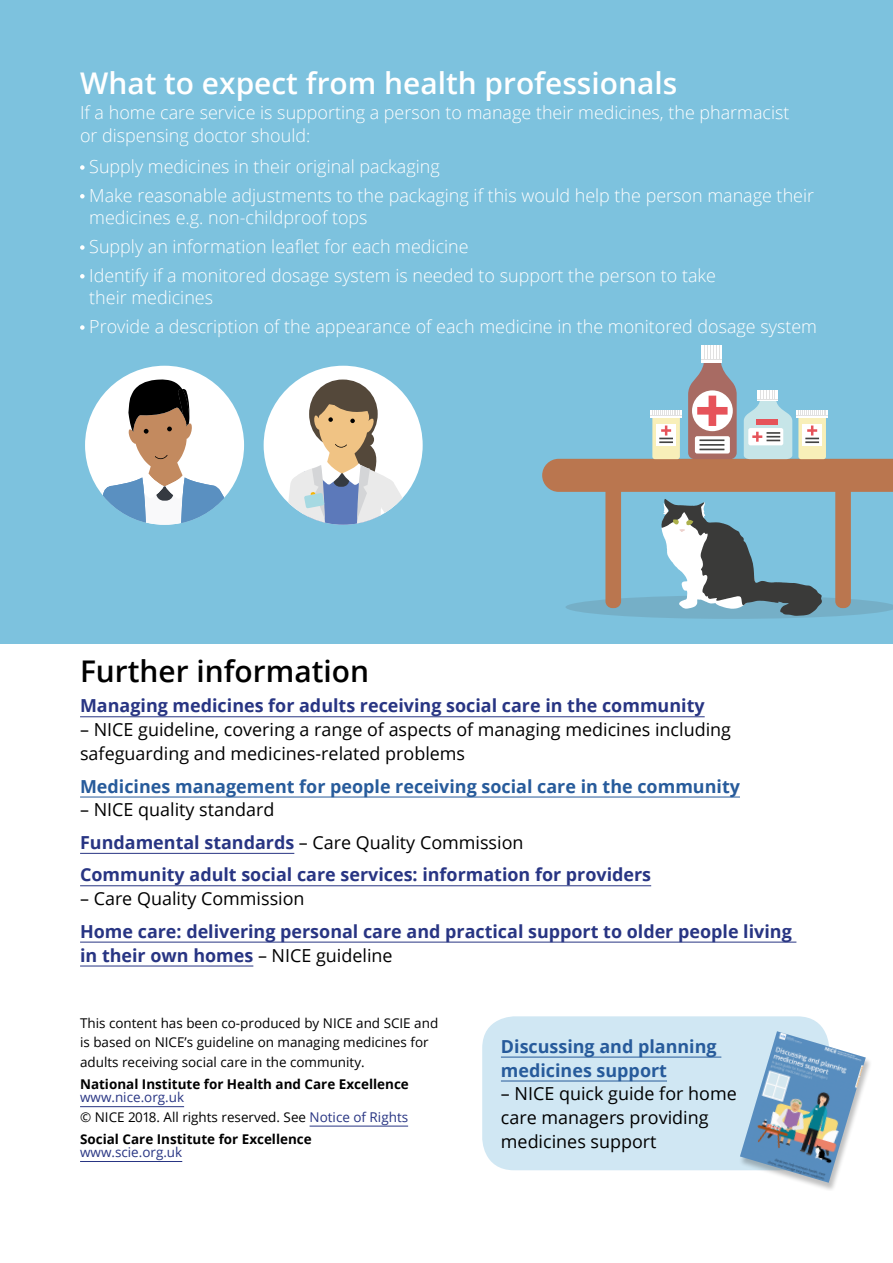
<style>
.page{position:relative;width:893px;height:1263px;background:#fff}
.page>*{position:absolute;margin:0;border:0;box-sizing:border-box;transform-origin:0 0}
.t1{font:600 29.85px "Open Sans";color:#fff}
.t2{font:600 29.85px "Open Sans";color:#000}
.t3{font:300 18px/28.8px "Open Sans";color:#fff}
.t4{font:700 18px/32.4px "Open Sans";color:#283583}
.t5{font:18px/23.9px "Open Sans";color:#000}
.t6{font:700 18px/23.9px "Open Sans";color:#275b9b}
.t7{font:13.5px/19.4px "Open Sans";color:#000}
.t8{font:700 13.5px "Open Sans";color:#000}
.t9{font:13.5px "Open Sans";color:#283583}
.s1{font-weight:400;color:#000}
.s2{color:#283583}
</style>
<div class="page">
<div style="left:482px;top:1016px;width:347px;height:154px;background:#d0e7f3;border-radius:32px"></div>
<div style="left:0;top:0;width:893px;height:643px;background:#7dc2de"></div>
<hr style="left:80px;top:1106px;width:104px;height:1px;background:#283583">
<hr style="left:310px;top:1126px;width:98px;height:1px;background:#283583">
<hr style="left:80px;top:1161px;width:102px;height:1px;background:#283583">
<hr style="left:80px;top:716px;width:625px;height:1px;background:#283583">
<hr style="left:80px;top:796px;width:660px;height:1px;background:#275b9b">
<hr style="left:80px;top:853px;width:214px;height:1px;background:#283583">
<hr style="left:80px;top:885px;width:571px;height:1px;background:#283583">
<hr style="left:80px;top:942px;width:716px;height:1px;background:#283583">
<hr style="left:80px;top:965px;width:173px;height:1px;background:#283583">
<svg style="left:80px;top:165px;width:5px;height:5px"></svg>
<svg style="left:80px;top:194px;width:5px;height:5px"></svg>
<svg style="left:80px;top:245px;width:5px;height:5px"></svg>
<svg style="left:80px;top:274px;width:5px;height:5px"></svg>
<svg style="left:80px;top:325px;width:5px;height:5px"></svg>
<svg style="left:566px;top:499px;width:327px;height:120px"></svg>
<div style="left:264px;top:366px;width:159px;height:159px;background:#fff;border-radius:50%"></div>
<div style="left:309px;top:379px;width:69px;height:70px;background:#54483a;border-radius:50%"></div>
<svg style="left:283px;top:391px;width:140px;height:134px"></svg>
<div style="left:85px;top:366px;width:159px;height:159px;background:#fff;border-radius:50%"></div>
<svg style="left:102px;top:379px;width:126px;height:146px"></svg>
<div style="left:738px;top:1031px;width:134px;height:160px;background:#000;opacity:.25"></div>
<img style="left:740px;top:1031px;width:126px;height:152px">
<div style="left:605px;top:473px;width:16px;height:135px;background:#ba764f;border-radius:7px"></div>
<div style="left:835px;top:473px;width:16px;height:135px;background:#ba764f;border-radius:7px"></div>
<svg style="left:542px;top:345px;width:351px;height:147px"></svg>
<div style="left:756px;top:420px;width:22px;height:5px;background:#e6535a"></div>
<hr style="left:501px;top:1057px;width:220px;height:1px;background:#275b9b">
<hr style="left:501px;top:1080px;width:166px;height:1px;background:#275b9b">
<h1 class="t1" style="left:80px;top:62px;width:599px">What to expect from health professionals</h1>
<p class="t3" style="left:80px;top:101px;width:711px;line-height:22.4px">If a home care service is supporting a person to manage their medicines, the pharmacist or dispensing doctor should:</p>
<p class="t3" style="left:89px;top:151px;width:726px">Supply medicines in their original packaging<br>Make reasonable adjustments to the packaging if this would help the person manage their</p>
<p class="t3" style="left:89px;top:202px;width:628px">medicines e.g. non-childproof tops<br>Supply an information leaflet for each medicine<br>Identify if a monitored dosage system is needed to support the person to take</p>
<p class="t3" style="left:89px;top:283px;width:729px">their medicines<br>Provide a description of the appearance of each medicine in the monitored dosage system</p>
<h1 class="t2" style="left:80px;top:651px;width:290px">Further information</h1>
<p class="t4" style="left:80px;top:689px;width:626px">Managing medicines for adults receiving social care in the community</p>
<p class="t5" style="left:80px;top:717px;width:652px">– NICE guideline, covering a range of aspects of managing medicines including safeguarding and medicines-related problems</p>
<p class="t6" style="left:80px;top:774px;width:661px">Medicines management for people receiving social care in the community</p>
<p class="t4" style="left:80px;top:793px;width:573px"><span class="s1">– NICE quality standard<br></span>Fundamental standards <span class="s1">– Care Quality Commission<br></span>Community adult social care services: information for providers</p>
<p class="t5" style="left:80px;top:886px;width:226px">– Care Quality Commission</p>
<p class="t4" style="left:80px;top:919px;width:713px;line-height:23.9px">Home care: delivering personal care and practical support to older people living in their own homes <span class="s1">– NICE guideline</span></p>
<p class="t7" style="left:80px;top:1013px;width:360px">This content has been co-produced by NICE and SCIE and is based on NICE’s guideline on managing medicines for adults receiving social care in the community.</p>
<p class="t8" style="left:80px;top:1074px;width:330px">National Institute for Health and Care Excellence</p>
<p class="t7" style="left:80px;top:1087px;width:330px"><span class="s2">www.nice.org.uk<br></span>© NICE 2018. All rights reserved. See <span class="s2">Notice of Rights</span></p>
<p class="t8" style="left:80px;top:1129px;width:233px">Social Care Institute for Excellence</p>
<p class="t9" style="left:80px;top:1143px;width:104px">www.scie.org.uk</p>
<p class="t6" style="left:501px;top:1034px;width:217px">Discussing and planning medicines support</p>
<p class="t5" style="left:501px;top:1081px;width:237px">– NICE quick guide for home care managers providing medicines support</p>
</div>
